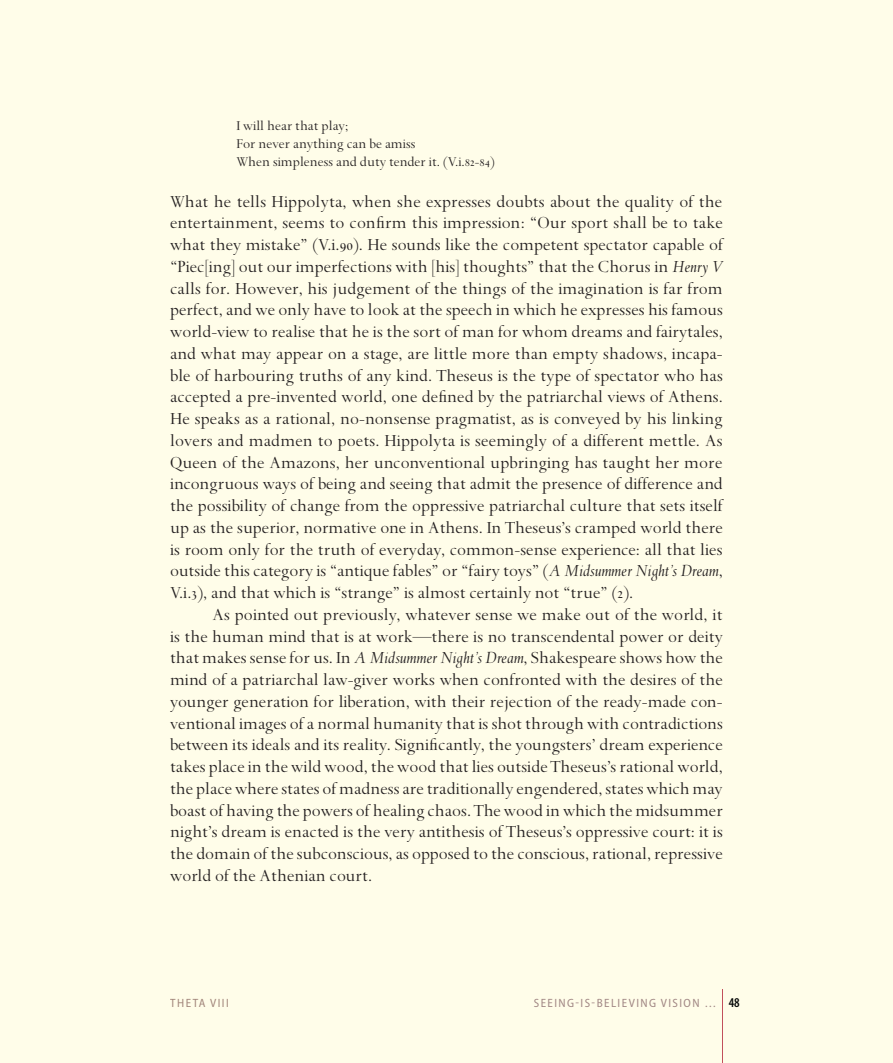
<style>
.page{position:relative;width:893px;height:1063px;background:#fffde9}
.page>*{position:absolute;margin:0;border:0;box-sizing:border-box;transform-origin:0 0}
.t1{font:18.75px/21.8px "Spectrum";color:#231f20;text-align:justify}
.t2{font:15px/18px "Spectrum";color:#231f20}
.t3{font:semi-condensed 12px "Myriad Pro";letter-spacing:.12em;color:#a18784}
.t4{font:semi-condensed 12px "Myriad Pro";letter-spacing:.12em;color:#a2867b}
.s1{font-family:"Spectrum MT SC"}
.s2{font-style:italic}
.s3{font-weight:600;font-stretch:condensed;font-size:13.5px;color:#030505}
</style>
<div class="page">
<hr style="left:723px;top:990px;width:1px;height:73px;background:#c2505c">
<p class="t2" style="left:236px;top:117px;width:260px">I will hear that play;<br>For never anything can be amiss<br>When simpleness and duty tender it. (V.i.<span class="s1">82</span>-<span class="s1">84</span>)</p>
<p class="t1" style="left:170px;top:191px;width:554px">What he tells Hippolyta, when she expresses doubts about the quality of the entertainment, seems to confirm this impression: “Our sport shall be to take what they mistake” (V.i.<span class="s1">90</span>). He sounds like the competent spectator capable of “Piec[ing] out our imperfections with [his] thoughts” that the Chorus in <span class="s2">Henry V </span>calls for. However, his judgement of the things of the imagination is far from perfect, and we only have to look at the speech in which he expresses his famous world-view to realise that he is the sort of man for whom dreams and fairytales, and what may appear on a stage, are little more than empty shadows, incapa&shy;ble of harbouring truths of any kind. Theseus is the type of spectator who has accepted a pre-invented world, one defined by the patriarchal views of Athens.<br>He speaks as a rational, no-nonsense pragmatist, as is conveyed by his linking lovers and madmen to poets. Hippolyta is seemingly of a different mettle. As Queen of the Amazons, her unconventional upbringing has taught her more incongruous ways of being and seeing that admit the presence of difference and the possibility of change from the oppressive patriarchal culture that sets itself up as the superior, normative one in Athens. In Theseus’s cramped world there is room only for the truth of everyday, common-sense experience: all that lies outside this category is “antique fables” or “fairy toys” (<span class="s2">A Midsummer Night’s Dream</span>, V.i.<span class="s1">3</span>), and that which is “strange” is almost certainly not “true” (<span class="s1">2</span>).</p>
<p class="t1" style="left:170px;top:604px;width:554px;text-indent:43px">As pointed out previously, whatever sense we make out of the world, it is the human mind that is at work—there is no transcendental power or deity that makes sense for us. In <span class="s2">A Midsummer Night’s Dream</span>, Shakespeare shows how the mind of a patriarchal law-giver works when confronted with the desires of the younger generation for liberation, with their rejection of the ready-made con&shy;ventional images of a normal humanity that is shot through with contradictions between its ideals and its reality. Significantly, the youngsters’ dream experience takes place in the wild wood, the wood that lies outside Theseus’s rational world, the place where states of madness are traditionally engendered, states which may boast of having the powers of healing chaos. The wood in which the midsummer night’s dream is enacted is the very antithesis of Theseus’s oppressive court: it is the domain of the subconscious, as opposed to the conscious, rational, repressive world of the Athenian court.</p>
<p class="t4" style="left:170px;top:996px;width:60px">THETA VIII</p>
<p class="t3" style="left:534px;top:996px;width:207px">SEEING-IS-BELIEVING VISION … <span class="s3">48</span></p>
</div>
